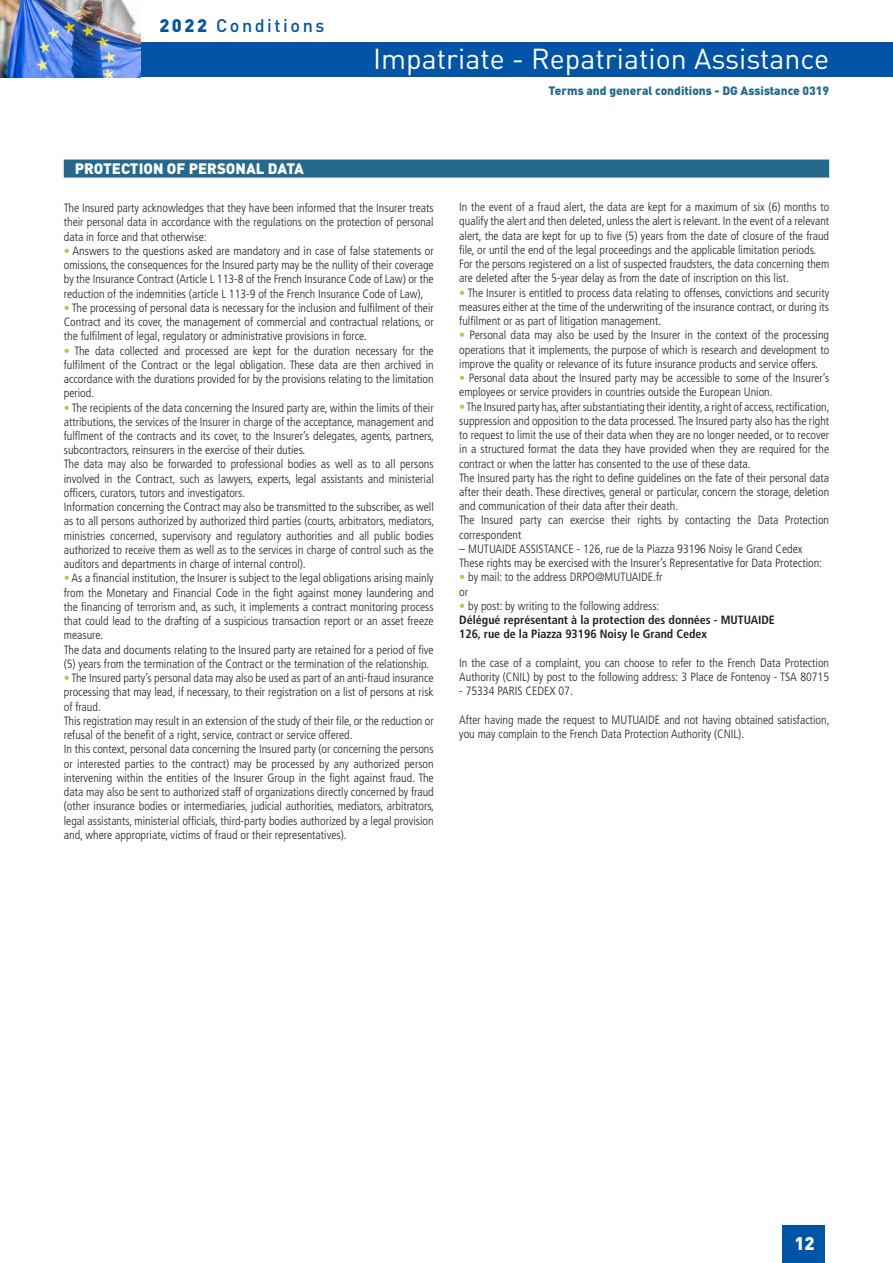
<style>
.page{position:relative;width:893px;height:1263px;background:#fff}
.page>*{position:absolute;margin:0;border:0;box-sizing:border-box;transform-origin:0 0}
.t1{font:28.5px "DIN";color:#fff}
.t2{font:900 18.15px "DIN";color:#fff}
.t3{font:500 18px "DIN";letter-spacing:.14em;color:#0154a6}
.Titre1{font:900 15px "DIN";color:#fff}
.Texte1{font:300 condensed 12px/14.2px "Frutiger LT Std";color:#231f20;text-align:justify}
.Texte1-2{font:700 condensed 12px "Frutiger LT Std";color:#231f20}
.t4{font:900 12px "DIN";color:#256a8e}
.s1{font-weight:900}
.s2{color:#a6ce3d}
</style>
<div class="page">
<div style="left:64px;top:160px;width:765px;height:18px;background:#256a8e"></div>
<div style="left:0;top:43px;width:893px;height:34px;background:#0154a6"></div>
<div style="left:783px;top:1225px;width:42px;height:38px;background:#0154a6"></div>
<img style="left:0;top:0;width:140px;height:77px">
<h3 class="t3" style="left:159px;top:14px;width:166px"><span class="s1">2022</span> Conditions</h3>
<p class="Titre1" style="left:75px;top:159px;width:231px">PROTECTION OF PERSONAL DATA</p>
<h1 class="t1" style="left:373px;top:41px;width:457px">Impatriate - Repatriation Assistance</h1>
<p class="t4" style="left:549px;top:83px;width:282px">Terms and general conditions - DG Assistance 0319</p>
<p class="Texte1" style="left:64px;top:201px;width:371px">The Insured party acknowledges that they have been informed that the Insurer treats their personal data in accordance with the regulations on the protection of personal data in force and that otherwise:</p>
<p class="Texte1" style="left:64px;top:244px;width:371px"><span class="s2">•</span> Answers to the questions asked are mandatory and in case of false statements or omissions, the consequences for the Insured party may be the nullity of their coverage by the Insurance Contract (Article L 113-8 of the French Insurance Code of Law) or the reduction of the indemnities (article L 113-9 of the French Insurance Code of Law),</p>
<p class="Texte1" style="left:64px;top:301px;width:371px"><span class="s2">•</span> The processing of personal data is necessary for the inclusion and fulfilment of their Contract and its cover, the management of commercial and contractual relations, or the fulfilment of legal, regulatory or administrative provisions in force.</p>
<p class="Texte1" style="left:64px;top:343px;width:371px"><span class="s2">•</span> The data collected and processed are kept for the duration necessary for the fulfilment of the Contract or the legal obligation. These data are then archived in accordance with the durations provided for by the provisions relating to the limitation period.</p>
<p class="Texte1" style="left:64px;top:400px;width:372px"><span class="s2">•</span> The recipients of the data concerning the Insured party are, within the limits of their attributions, the services of the Insurer in charge of the acceptance, management and fulflment of the contracts and its cover, to the Insurer’s delegates, agents, partners, subcontractors, reinsurers in the exercise of their duties.</p>
<p class="Texte1" style="left:64px;top:457px;width:371px">The data may also be forwarded to professional bodies as well as to all persons involved in the Contract, such as lawyers, experts, legal assistants and ministerial officers, curators, tutors and investigators.</p>
<p class="Texte1" style="left:64px;top:500px;width:372px">Information concerning the Contract may also be transmitted to the subscriber, as well as to all persons authorized by authorized third parties (courts, arbitrators, mediators, ministries concerned, supervisory and regulatory authorities and all public bodies authorized to receive them as well as to the services in charge of control such as the auditors and departments in charge of internal control).</p>
<p class="Texte1" style="left:64px;top:571px;width:371px"><span class="s2">•</span> As a financial institution, the Insurer is subject to the legal obligations arising mainly from the Monetary and Financial Code in the fight against money laundering and the financing of terrorism and, as such, it implements a contract monitoring process that could lead to the drafting of a suspicious transaction report or an asset freeze measure.</p>
<p class="Texte1" style="left:64px;top:642px;width:371px">The data and documents relating to the Insured party are retained for a period of five (5) years from the termination of the Contract or the termination of the relationship.</p>
<p class="Texte1" style="left:64px;top:671px;width:371px"><span class="s2">•</span> The Insured party’s personal data may also be used as part of an anti-fraud insurance processing that may lead, if necessary, to their registration on a list of persons at risk of fraud.</p>
<p class="Texte1" style="left:64px;top:714px;width:371px">This registration may result in an extension of the study of their file, or the reduction or refusal of the benefit of a right, service, contract or service offered.</p>
<p class="Texte1" style="left:64px;top:742px;width:372px">In this context, personal data concerning the Insured party (or concerning the persons or interested parties to the contract) may be processed by any authorized person intervening within the entities of the Insurer Group in the fight against fraud. The data may also be sent to authorized staff of organizations directly concerned by fraud (other insurance bodies or intermediaries, judicial authorities, mediators, arbitrators, legal assistants, ministerial officials, third-party bodies authorized by a legal provision and, where appropriate, victims of fraud or their representatives).</p>
<p class="Texte1" style="left:459px;top:200px;width:371px">In the event of a fraud alert, the data are kept for a maximum of six (6) months to qualify the alert and then deleted, unless the alert is relevant. In the event of a relevant alert, the data are kept for up to five (5) years from the date of closure of the fraud file, or until the end of the legal proceedings and the applicable limitation periods.</p>
<p class="Texte1" style="left:459px;top:257px;width:371px">For the persons registered on a list of suspected fraudsters, the data concerning them are deleted after the 5-year delay as from the date of inscription on this list.</p>
<p class="Texte1" style="left:459px;top:285px;width:371px"><span class="s2">•</span> The Insurer is entitled to process data relating to offenses, convictions and security measures either at the time of the underwriting of the insurance contract, or during its fulfilment or as part of litigation management.</p>
<p class="Texte1" style="left:459px;top:328px;width:371px"><span class="s2">•</span> Personal data may also be used by the Insurer in the context of the processing operations that it implements, the purpose of which is research and development to improve the quality or relevance of its future insurance products and service offers.</p>
<p class="Texte1" style="left:459px;top:371px;width:371px"><span class="s2">•</span> Personal data about the Insured party may be accessible to some of the Insurer’s employees or service providers in countries outside the European Union.</p>
<p class="Texte1" style="left:459px;top:399px;width:372px"><span class="s2">•</span> The Insured party has, after substantiating their identity, a right of access, rectification, suppression and opposition to the data processed. The Insured party also has the right to request to limit the use of their data when they are no longer needed, or to recover in a structured format the data they have provided when they are required for the contract or when the latter has consented to the use of these data.</p>
<p class="Texte1" style="left:459px;top:471px;width:371px">The Insured party has the right to define guidelines on the fate of their personal data after their death. These directives, general or particular, concern the storage, deletion and communication of their data after their death.</p>
<p class="Texte1" style="left:459px;top:513px;width:371px">The Insured party can exercise their rights by contacting the Data Protection correspondent</p>
<p class="Texte1" style="left:459px;top:542px;width:345px">– MUTUAIDE ASSISTANCE - 126, rue de la Piazza 93196 Noisy le Grand Cedex</p>
<p class="Texte1" style="left:459px;top:556px;width:364px">These rights may be exercised with the Insurer’s Representative for Data Protection:</p>
<p class="Texte1" style="left:459px;top:570px;width:205px"><span class="s2">•</span> by mail: to the address DRPO@MUTUAIDE.fr</p>
<p class="Texte1" style="left:459px;top:585px;width:10px">or</p>
<p class="Texte1" style="left:459px;top:599px;width:202px"><span class="s2">•</span> by post: by writing to the following address:</p>
<p class="Texte1-2" style="left:459px;top:613px;width:317px">Délégué représentant à la protection des données - MUTUAIDE</p>
<p class="Texte1-2" style="left:459px;top:627px;width:249px">126, rue de la Piazza 93196 Noisy le Grand Cedex</p>
<p class="Texte1" style="left:459px;top:656px;width:371px">In the case of a complaint, you can choose to refer to the French Data Protection<br>Authority (CNIL) by post to the following address: 3 Place de Fontenoy - TSA 80715</p>
<p class="Texte1" style="left:459px;top:684px;width:115px">- 75334 PARIS CEDEX 07.</p>
<p class="Texte1" style="left:459px;top:713px;width:372px">After having made the request to MUTUAIDE and not having obtained satisfaction, you may complain to the French Data Protection Authority (CNIL).</p>
<h2 class="t2" style="left:794px;top:1231px;width:22px">12</h2>
</div>
